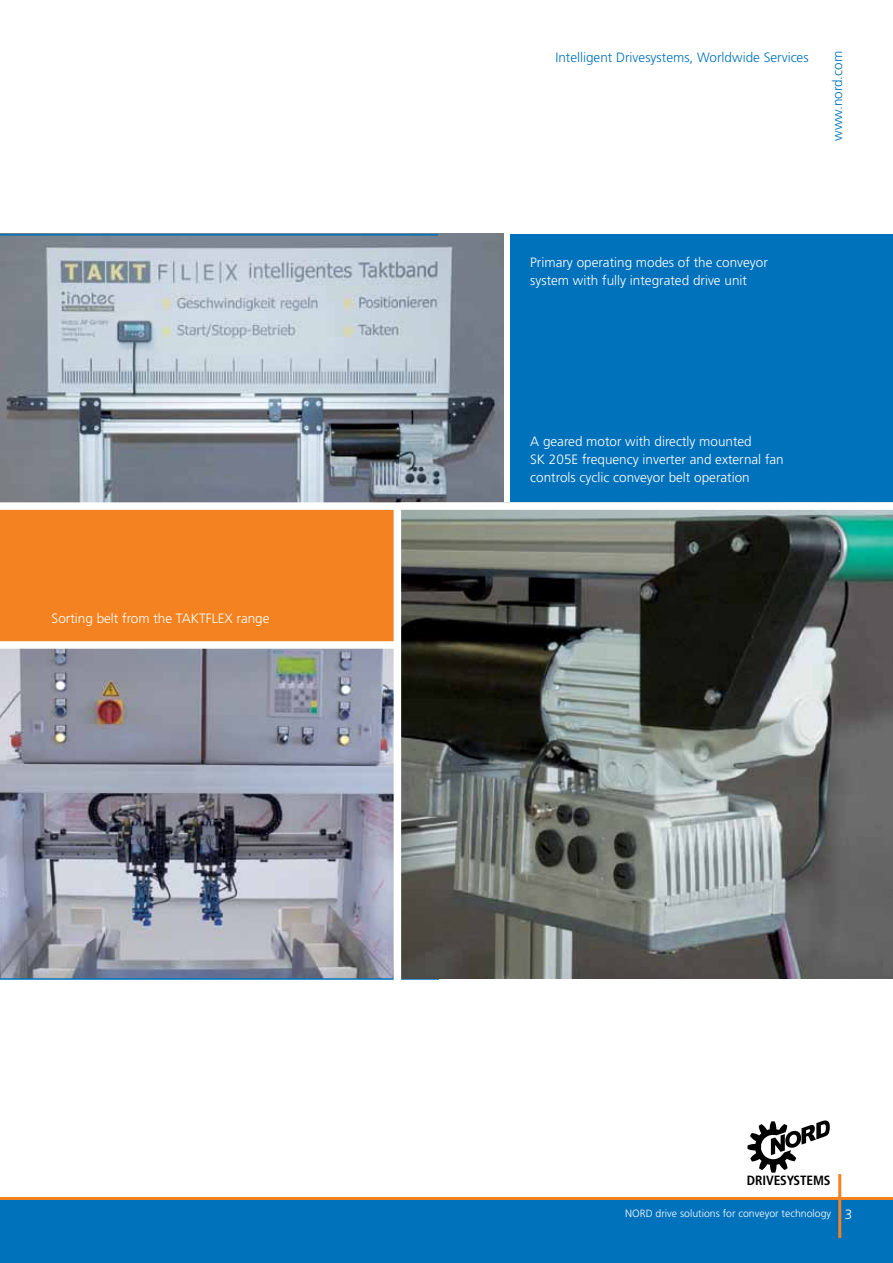
<style>
.page{position:relative;width:893px;height:1263px;background:#fff}
.page>*{position:absolute;margin:0;border:0;box-sizing:border-box;transform-origin:0 0}
.t1{font:300 13.5px/18px "Frutiger";color:#fff}
.t2{font:300 13.5px "Frutiger";color:#0072bc}
.t3{font:700 condensed 13.35px "Frutiger";letter-spacing:-.01em;color:#000}
.t4{font:300 10.5px "Frutiger";color:#fff}
</style>
<div class="page">
<div style="left:0;top:1198px;width:893px;height:65px;background:#0072bc"></div>
<hr style="left:0;top:1197px;width:893px;height:3px;background:#f58220">
<hr style="left:838px;top:1174px;width:3px;height:64px;background:#f58220">
<svg style="left:747px;top:1120px;width:83px;height:53px"></svg>
<div style="left:510px;top:234px;width:383px;height:272px;background:#0072bc"></div>
<div style="left:0;top:510px;width:435px;height:135px;background:#f58220"></div>
<img style="left:0;top:649px;width:394px;height:329px">
<img style="left:0;top:234px;width:503px;height:268px">
<hr style="left:0;top:234px;width:438px;height:2px;background:#0072bc">
<hr style="left:0;top:978px;width:439px;height:2px;background:#0072bc">
<img style="left:401px;top:510px;width:492px;height:468px">
<div style="left:0;top:502px;width:893px;height:8px;background:#fff"></div>
<div style="left:0;top:641px;width:397px;height:8px;background:#fff"></div>
<div style="left:394px;top:506px;width:7px;height:493px;background:#fff"></div>
<p class="t1" style="left:52px;top:609px;width:219px">Sorting belt from the TAKTFLEX range</p>
<p class="t2" style="left:555px;top:49px;width:255px">Intelligent Drivesystems, Worldwide Services</p>
<p class="t2" style="left:830px;top:141px;width:91px;rotate:-90deg">www.nord.com</p>
<p class="t1" style="left:530px;top:254px;width:239px">Primary operating modes of the conveyor system with fully integrated drive unit</p>
<p class="t1" style="left:530px;top:433px;width:255px">A geared motor with directly mounted<br>SK 205E frequency inverter and external fan controls cyclic conveyor belt operation</p>
<p class="t3" style="left:747px;top:1173px;width:85px">DRIVESYSTEMS</p>
<p class="t4" style="left:625px;top:1207px;width:207px">NORD drive solutions for conveyor technology</p>
<p class="t1" style="left:845px;top:1205px;width:9px">3</p>
</div>
